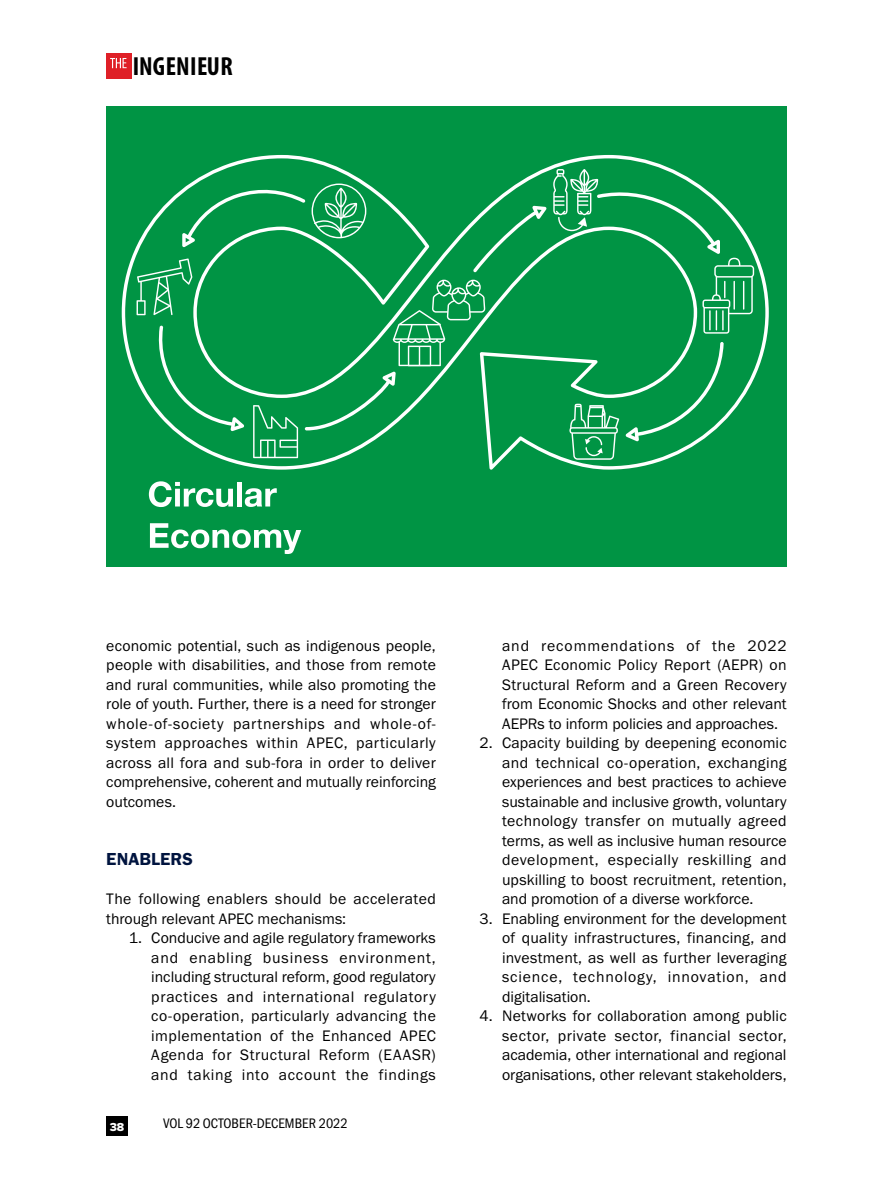
<style>
.page{position:relative;width:893px;height:1191px;background:#fff}
.page>*{position:absolute;margin:0;border:0;box-sizing:border-box;transform-origin:0 0}
.t1{font:700 condensed 26.25px "Myriad";letter-spacing:.01em;color:#000}
.t2{font:18px "Franklin Gothic URW Dem";color:#00143f}
.t3{font:15.75px/19.5px "Franklin Gothic URW Boo";color:#000;text-align:justify}
.t4{font:14.25px "Franklin Gothic URW Con Boo";color:#000}
.t5{font:13.5px "Franklin Gothic";letter-spacing:-.02em;color:#000}
.t6{font:700 13.5px "Itc Eras";color:#fff;scale:.8 1}
.t7{font:12px "Proxima Nova Extrabld";color:#fff}
</style>
<div class="page">
<div style="left:107px;top:54px;width:25px;height:25px;background:#df2027"></div>
<svg style="left:110px;top:58px;width:17px;height:10px"></svg>
<div style="left:107px;top:1115px;width:21px;height:20px;background:#000"></div>
<div style="left:106px;top:106px;width:681px;height:461px;background:#009444"></div>
<svg style="left:149px;top:481px;width:84px;height:26px"></svg>
<div style="left:237px;top:482px;width:5px;height:24px;background:#fff"></div>
<svg style="left:245px;top:488px;width:32px;height:19px"></svg>
<svg style="left:150px;top:523px;width:151px;height:31px"></svg>
<svg style="left:122px;top:155px;width:647px;height:314px"></svg>
<svg style="left:253px;top:405px;width:45px;height:53px"></svg>
<svg style="left:137px;top:258px;width:55px;height:57px"></svg>
<svg style="left:569px;top:404px;width:50px;height:56px"></svg>
<svg style="left:312px;top:183px;width:54px;height:55px"></svg>
<svg style="left:182px;top:187px;width:123px;height:60px"></svg>
<svg style="left:157px;top:325px;width:87px;height:106px"></svg>
<svg style="left:626px;top:342px;width:98px;height:99px"></svg>
<svg style="left:305px;top:280px;width:180px;height:150px"></svg>
<svg style="left:473px;top:206px;width:73px;height:66px"></svg>
<svg style="left:553px;top:169px;width:201px;height:165px"></svg>
<h1 class="t1" style="left:133px;top:53px;width:102px">INGENIEUR</h1>
<p class="t3" style="left:106px;top:635px;width:331px">economic potential, such as indigenous people, people with disabilities, and those from remote and rural communities, while also promoting the role of youth. Further, there is a need for stronger whole-of-society partnerships and whole-of&shy;system approaches within APEC, particularly across all fora and sub-fora in order to deliver comprehensive, coherent and mutually reinforcing outcomes.</p>
<p class="t2" style="left:106px;top:848px;width:88px">ENABLERS</p>
<p class="t3" style="left:106px;top:889px;width:331px">The following enablers should be accelerated through relevant APEC mechanisms:</p>
<p class="t3" style="left:151px;top:928px;width:286px;text-indent:-23px">1. Conducive and agile regulatory frameworks and enabling business environment, including structural reform, good regulatory practices and international regulatory co-operation, particularly advancing the implementation of the Enhanced APEC Agenda for Structural Reform (EAASR) and taking into account the findings</p>
<p class="t7" style="left:110px;top:1119px;width:16px">38</p>
<p class="t4" style="left:163px;top:1114px;width:186px">VOL 92 OCTOBER-DECEMBER 2022</p>
<p class="t6" style="left:115px;top:1116px;width:11px">6</p>
<p class="t5" style="left:165px;top:1117px;width:115px">VOL 55 JUNE 2013</p>
<p class="t3" style="left:502px;top:635px;width:286px">and recommendations of the 2022<br>APEC Economic Policy Report (AEPR) on Structural Reform and a Green Recovery from Economic Shocks and other relevant AEPRs to inform policies and approaches.</p>
<p class="t3" style="left:502px;top:733px;width:286px;text-indent:-22px">2. Capacity building by deepening economic and technical co-operation, exchanging experiences and best practices to achieve sustainable and inclusive growth, voluntary technology transfer on mutually agreed terms, as well as inclusive human resource development, especially reskilling and upskilling to boost recruitment, retention, and promotion of a diverse workforce.</p>
<p class="t3" style="left:502px;top:908px;width:286px;text-indent:-22px">3. Enabling environment for the development of quality infrastructures, financing, and investment, as well as further leveraging science, technology, innovation, and digitalisation.</p>
<p class="t3" style="left:502px;top:1006px;width:286px;text-indent:-22px">4. Networks for collaboration among public sector, private sector, financial sector, academia, other international and regional organisations, other relevant stakeholders,</p>
</div>
